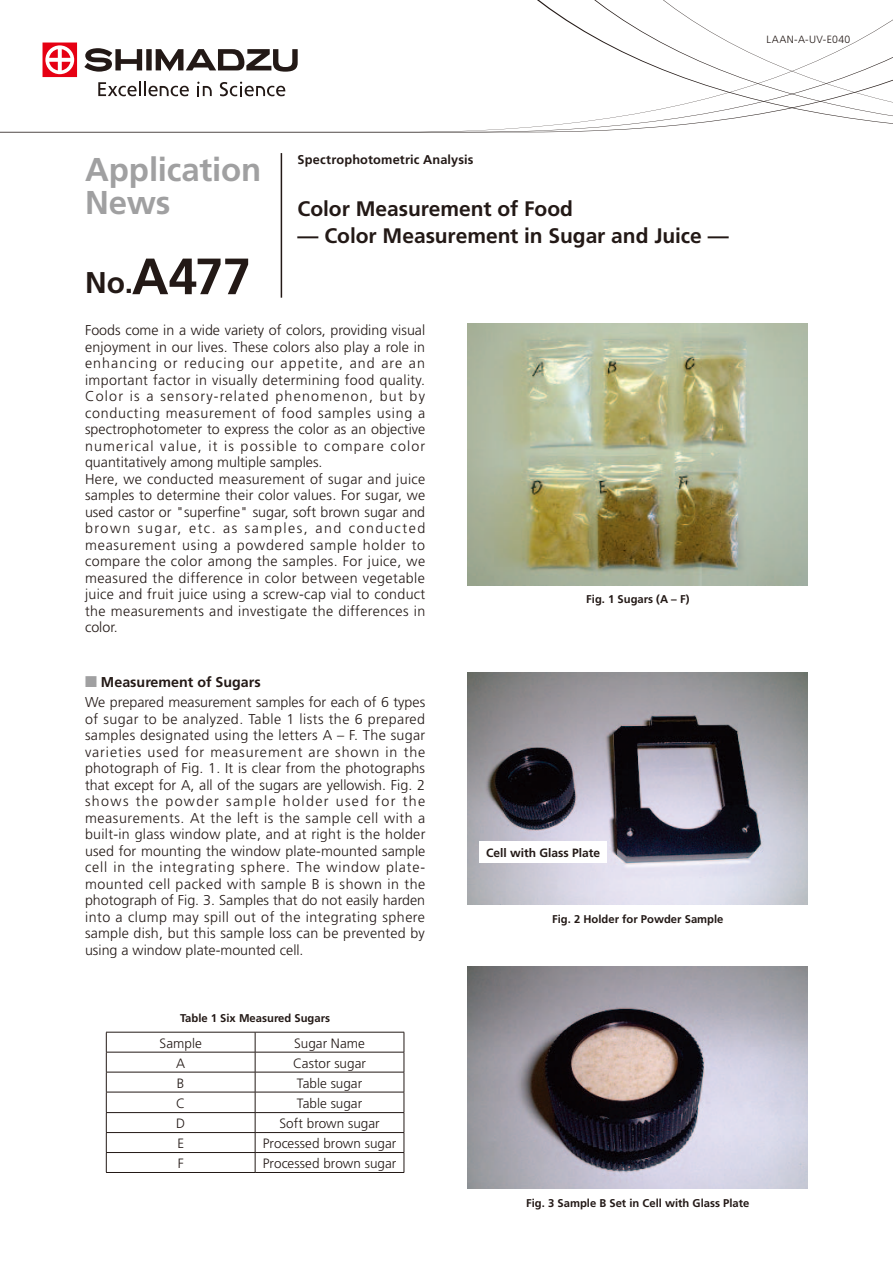
<style>
.page{position:relative;width:893px;height:1263px;background:#fff}
.page>*{position:absolute;margin:0;border:0;box-sizing:border-box;transform-origin:0 0}
.t1{font:700 51px "Frutiger";color:#231916}
.t2{font:700 33px/33px "Frutiger";letter-spacing:-.005em;color:#a0a0a1}
.t3{font:700 30px "Frutiger";color:#231916}
.t4{font:700 21px "Frutiger";letter-spacing:-.005em;color:#231916}
.t5{font:300 14.25px/16.5px "Frutiger";letter-spacing:.025em;color:#231916}
.t6{font:300 14.25px/16.5px "Frutiger";color:#231916;text-align:right}
.t7{font:300 14.25px "Frutiger";letter-spacing:.005em;color:#231916}
.t8{font:300 14.25px "Frutiger";letter-spacing:.06em;color:#231916}
.t9{font:300 14.25px "Frutiger";letter-spacing:.055em;color:#231916}
.t10{font:300 14.25px "Frutiger";letter-spacing:.075em;color:#231916}
.t11{font:300 14.25px "Frutiger";letter-spacing:.085em;color:#231916}
.t12{font:300 14.25px "Frutiger";letter-spacing:.08em;color:#231916}
.t13{font:300 14.25px "Frutiger";letter-spacing:.11em;color:#231916}
.t14{font:300 13.5px "Frutiger";color:#231916}
.t15{font:700 12.75px "Frutiger";letter-spacing:.01em;color:#231916}
.t16{font:700 12px "Frutiger";color:#231916}
.t17{font:700 11.25px "Frutiger";color:#231916}
.t18{font:300 10.5px "Frutiger";letter-spacing:.035em;color:#231916}
.s1{font-size:30px}
.s2{color:#a0a0a1}
.s3{font-weight:700}
</style>
<div class="page">
<svg style="left:0;top:42px;width:414px;height:90px"></svg>
<svg style="left:540px;top:0;width:353px;height:132px"></svg>
<svg style="left:43px;top:43px;width:34px;height:34px"></svg>
<svg style="left:84px;top:48px;width:58px;height:24px"></svg>
<div style="left:146px;top:49px;width:6px;height:21px;background:#231916"></div>
<svg style="left:156px;top:49px;width:142px;height:23px"></svg>
<svg style="left:98px;top:81px;width:91px;height:15px"></svg>
<svg style="left:197px;top:82px;width:15px;height:14px"></svg>
<svg style="left:220px;top:82px;width:65px;height:14px"></svg>
<hr style="left:281px;top:153px;width:1px;height:145px;background:#231916">
<hr style="left:106px;top:1032px;width:149px;height:1px;background:#231916">
<hr style="left:255px;top:1032px;width:149px;height:1px;background:#231916">
<hr style="left:106px;top:1052px;width:149px;height:1px;background:#231916">
<hr style="left:255px;top:1052px;width:149px;height:1px;background:#231916">
<hr style="left:106px;top:1072px;width:149px;height:1px;background:#231916">
<hr style="left:255px;top:1072px;width:149px;height:1px;background:#231916">
<hr style="left:106px;top:1092px;width:149px;height:1px;background:#231916">
<hr style="left:255px;top:1092px;width:149px;height:1px;background:#231916">
<hr style="left:106px;top:1112px;width:149px;height:1px;background:#231916">
<hr style="left:255px;top:1112px;width:149px;height:1px;background:#231916">
<hr style="left:106px;top:1132px;width:149px;height:1px;background:#231916">
<hr style="left:255px;top:1132px;width:149px;height:1px;background:#231916">
<hr style="left:106px;top:1152px;width:149px;height:1px;background:#231916">
<svg style="left:106px;top:1032px;width:1px;height:140px"></svg>
<hr style="left:255px;top:1152px;width:149px;height:1px;background:#231916">
<svg style="left:255px;top:1032px;width:1px;height:140px"></svg>
<svg style="left:404px;top:1032px;width:1px;height:140px"></svg>
<hr style="left:106px;top:1172px;width:149px;height:1px;background:#231916">
<hr style="left:255px;top:1172px;width:149px;height:1px;background:#231916">
<img style="left:468px;top:323px;width:340px;height:262px">
<img style="left:468px;top:967px;width:340px;height:222px">
<img style="left:468px;top:673px;width:340px;height:232px">
<div style="left:479px;top:842px;width:128px;height:21px;background:#fff"></div>
<p class="t18" style="left:766px;top:33px;width:85px">LAAN A- -UV E- 040</p>
<h2 class="t2" style="left:85px;top:153px;width:178px">Application<br>News</h2>
<h1 class="t1" style="left:125px;top:246px;width:128px">A<span class="s1">.</span> 477</h1>
<h3 class="t3" style="left:85px;top:265px;width:42px">No</h3>
<p class="t15" style="left:298px;top:152px;width:177px">Spectrophotometric Analysis</p>
<h3 class="t4" style="left:298px;top:196px;width:277px">Color Measurement of Food</h3>
<h3 class="t4" style="left:298px;top:223px;width:433px">— Color Measurement in Sugar and Juice —</h3>
<p class="t6" style="left:85px;top:322px;width:342px">Foods come in a wide variety of colors, providing visual enjoyment in our lives. These colors also play a role in an</p>
<p class="t10" style="left:85px;top:355px;width:74px">enhancing</p>
<p class="t5" style="left:85px;top:372px;width:341px">important factor in visually determining food quality.</p>
<p class="t5" style="left:410px;top:388px;width:17px">by</p>
<p class="t10" style="left:184px;top:355px;width:62px">reducing</p>
<p class="t5" style="left:350px;top:355px;width:27px">and</p>
<p class="t10" style="left:280px;top:355px;width:64px">appetite,</p>
<p class="t5" style="left:164px;top:355px;width:15px">or</p>
<p class="t5" style="left:251px;top:355px;width:24px">our</p>
<p class="t5" style="left:381px;top:355px;width:22px">are</p>
<p class="t5" style="left:85px;top:388px;width:40px">Color</p>
<p class="t9" style="left:85px;top:405px;width:342px">conducting measurement of food samples using a</p>
<p class="t7" style="left:85px;top:421px;width:342px">spectrophotometer to express the color as an objective</p>
<p class="t5" style="left:391px;top:438px;width:36px">color</p>
<p class="t11" style="left:160px;top:388px;width:110px">sensory-related</p>
<p class="t11" style="left:276px;top:388px;width:99px">phenomenon,</p>
<p class="t5" style="left:380px;top:388px;width:24px">but</p>
<p class="t5" style="left:130px;top:388px;width:11px">is</p>
<p class="t5" style="left:147px;top:388px;width:9px">a</p>
<p class="t12" style="left:85px;top:438px;width:70px">numerical</p>
<p class="t6" style="left:85px;top:454px;width:239px">quantitatively among multiple samples.</p>
<p class="t5" style="left:85px;top:471px;width:342px">Here, we conducted measurement of sugar and juice</p>
<p class="t5" style="left:85px;top:487px;width:342px">samples to determine their color values. For sugar, we</p>
<p class="t6" style="left:85px;top:504px;width:342px">used castor or "superfine" sugar, soft brown sugar and</p>
<p class="t13" style="left:349px;top:520px;width:78px">conducted</p>
<p class="t5" style="left:160px;top:438px;width:43px">value,</p>
<p class="t12" style="left:241px;top:438px;width:58px">possible</p>
<p class="t5" style="left:208px;top:438px;width:11px">it</p>
<p class="t5" style="left:224px;top:438px;width:11px">is</p>
<p class="t5" style="left:304px;top:438px;width:15px">to</p>
<p class="t12" style="left:324px;top:438px;width:61px">compare</p>
<p class="t5" style="left:85px;top:520px;width:342px">brown<br>measurement using a powdered sample holder to compare the color among the samples. For juice, we measured the difference in color between vegetable juice and fruit juice using a screw-cap vial to conduct the measurements and investigate the differences in color.</p>
<p class="t13" style="left:245px;top:520px;width:65px">samples,</p>
<p class="t5" style="left:315px;top:520px;width:28px">and</p>
<p class="t5" style="left:189px;top:520px;width:28px">etc.</p>
<p class="t5" style="left:138px;top:520px;width:45px">sugar,</p>
<p class="t5" style="left:223px;top:520px;width:16px">as</p>
<p class="t6" style="left:85px;top:672px;width:342px;line-height:19.8px;text-align:left"><span class="s2">■</span> <span class="s3">Measurement of Sugars<br></span>We prepared measurement samples for each of 6 types</p>
<p class="t5" style="left:85px;top:710px;width:342px;text-align:right">of sugar to be analyzed. Table 1 lists the 6 prepared samples designated using the letters A – .F The sugar varieties used for measurement are shown in the photograph of Fig. 1. isIt clear from the photographs that except for A, all of the sugars are yellowish. Fig. 2 the</p>
<p class="t5" style="left:375px;top:793px;width:22px">for</p>
<p class="t5" style="left:85px;top:793px;width:342px">shows<br>measurements. At the left is the sample cell with a built i n- glass window plate, and at right is the holder used for mounting the window plate-mounted sample</p>
<p class="t5" style="left:85px;top:875px;width:342px">mounted cell packed with sample B is shown in the</p>
<p class="t5" style="left:136px;top:793px;width:24px">the</p>
<p class="t5" style="left:165px;top:793px;width:55px">powder</p>
<p class="t5" style="left:226px;top:793px;width:51px">sample</p>
<p class="t5" style="left:283px;top:793px;width:47px">holder</p>
<p class="t5" style="left:336px;top:793px;width:34px">used</p>
<p class="t8" style="left:85px;top:859px;width:342px">cell in the integrating sphere. The window plate-</p>
<p class="t5" style="left:85px;top:892px;width:342px;text-align:justify">photograph of Fig. 3. Samples that do not easily harden into a clump may spill out of the integrating sphere sample dish, but this sample loss can be prevented by using a window plate-mounted cell.</p>
<p class="t17" style="left:180px;top:1011px;width:151px">Table 1 Six Measured Sugars</p>
<p class="t14" style="left:160px;top:1035px;width:44px">Sample</p>
<p class="t14" style="left:294px;top:1035px;width:72px">Sugar Name</p>
<p class="t14" style="left:176px;top:1055px;width:11px">A</p>
<p class="t14" style="left:293px;top:1055px;width:74px">Castor sugar</p>
<p class="t14" style="left:177px;top:1075px;width:9px">B</p>
<p class="t14" style="left:297px;top:1075px;width:67px">Table sugar</p>
<p class="t14" style="left:176px;top:1096px;width:11px">C</p>
<p class="t14" style="left:297px;top:1096px;width:67px">Table sugar</p>
<p class="t14" style="left:176px;top:1116px;width:11px">D</p>
<p class="t14" style="left:279px;top:1116px;width:102px">Soft brown sugar</p>
<p class="t14" style="left:177px;top:1136px;width:8px">E</p>
<p class="t14" style="left:263px;top:1136px;width:135px">Processed brown sugar</p>
<p class="t14" style="left:178px;top:1156px;width:7px">F</p>
<p class="t14" style="left:263px;top:1156px;width:135px">Processed brown sugar</p>
<p class="t17" style="left:586px;top:593px;width:105px">Fig 1. Sugars ( A – (F</p>
<p class="t16" style="left:486px;top:845px;width:116px">Cell with Glass Plate</p>
<p class="t17" style="left:552px;top:912px;width:173px">Fig 2. Holder for Powder Sample</p>
<p class="t17" style="left:526px;top:1196px;width:225px">Fig 3. Sample B Set in Cell with Glass Plate</p>
</div>
